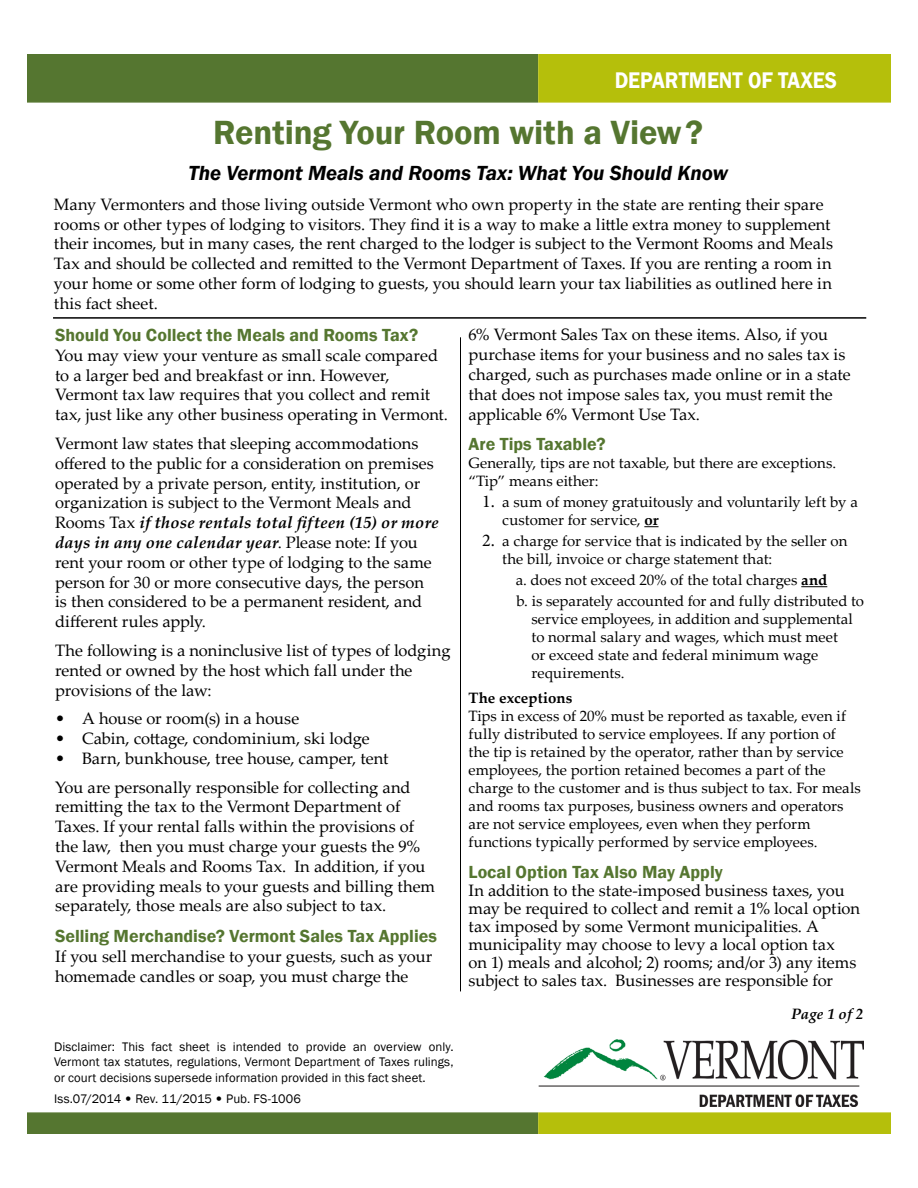
<style>
.page{position:relative;width:918px;height:1188px;background:#fff}
.page>*{position:absolute;margin:0;border:0;box-sizing:border-box;transform-origin:0 0}
.t1{font:600 34.5px "Franklin Gothic";letter-spacing:-.005em;color:#557630}
.t2{font:600 23.25px "Franklin Gothic";color:#fff;scale:.9 1}
.t3{font:italic 600 21px "Franklin Gothic";letter-spacing:-.005em;color:#000}
.t4{font:600 18px "Franklin Gothic";color:#557630}
.t5{font:16.5px/19.8px "Palatino Linotype";color:#000}
.t6{font:15px/18px "Palatino Linotype";color:#000}
.t7{font:700 15px "Palatino Linotype";letter-spacing:.005em;color:#000}
.t8{font:italic 700 15px "Palatino Linotype";letter-spacing:.005em;color:#000}
.t9{font:12.75px/15.3px "Franklin Gothic";letter-spacing:.005em;color:#000;text-align:justify}
.s1{font-weight:700;font-style:italic}
.s2{font-family:"Palatino Linotype"}
.s3{font-family:"Minion Pro";font-size:18px}
.s4{font-weight:700}
</style>
<div class="page">
<div style="left:27px;top:54px;width:511px;height:49px;background:#557630;border:2px solid #557630"></div>
<div style="left:538px;top:54px;width:353px;height:49px;background:#b5bf0b;border:2px solid #b5bf0b"></div>
<div style="left:27px;top:1112px;width:511px;height:22px;background:#557630;border:2px solid #557630"></div>
<div style="left:538px;top:1112px;width:353px;height:22px;background:#b5bf0b;border:2px solid #b5bf0b"></div>
<img style="left:538px;top:1039px;width:326px;height:67px">
<svg style="left:644px;top:526px;width:15px;height:1px"></svg>
<svg style="left:801px;top:586px;width:26px;height:1px"></svg>
<hr style="left:53px;top:317px;width:813px;height:2px;background:#000">
<hr style="left:460px;top:337px;width:1px;height:654px;background:#000">
<h2 class="t2" style="left:615px;top:66px;width:249px">DEPARTMENT OF TAXES</h2>
<h1 class="t1" style="left:213px;top:112px;width:491px">Renting Your Room with a View?</h1>
<p class="t3" style="left:189px;top:160px;width:541px">The Vermont Meals and Rooms Tax: What You Should Know</p>
<p class="t5" style="left:54px;top:194px;width:781px">Many Vermonters and those living outside Vermont who own property in the state are renting their spare rooms or other types of lodging to visitors. They find it is a way to make a little extra money to supplement their incomes, but in many cases, the rent charged to the lodger is subject to the Vermont Rooms and Meals Tax and should be collected and remitted to the Vermont Department of Taxes. If you are renting a room in your home or some other form of lodging to guests, you should learn your tax liabilities as outlined here in this fact sheet.</p>
<p class="t4" style="left:55px;top:324px;width:365px">Should You Collect the Meals and Rooms Tax?</p>
<p class="t5" style="left:55px;top:345px;width:394px">You may view your venture as small scale compared to a larger bed and breakfast or inn. However, Vermont tax law requires that you collect and remit tax, just like any other business operating in Vermont.</p>
<p class="t5" style="left:55px;top:433px;width:385px">Vermont law states that sleeping accommodations offered to the public for a consideration on premises operated by a private person, entity, institution, or organization is subject to the Vermont Meals and Rooms Tax <span class="s1">if those rentals total fifteen (15) or more days in any one calendar year</span>. Please note: If you rent your room or other type of lodging to the same person for 30 or more consecutive days, the person is then considered to be a permanent resident, and different rules apply.</p>
<p class="t5" style="left:55px;top:640px;width:397px">The following is a noninclusive list of types of lodging rented or owned by the host which fall under the provisions of the law:</p>
<p class="t5" style="left:55px;top:708px;width:246px">• A house or room(s) in a house</p>
<p class="t5" style="left:55px;top:728px;width:316px">• Cabin, cottage, condominium, ski lodge</p>
<p class="t5" style="left:55px;top:743px;width:357px;line-height:28.8px">• Barn, bunkhouse, tree house, camper, tent<br>You are personally responsible for collecting and</p>
<p class="t5" style="left:55px;top:796px;width:382px">remitting the tax to the Vermont Department of Taxes. If your rental falls within the provisions of the law, then you must charge your guests the 9% Vermont Meals and Rooms Tax. In addition, if you are providing meals to your guests and billing them separately, those meals are also subject to tax.</p>
<p class="t4" style="left:55px;top:925px;width:384px">Selling Merchandise? Vermont Sales Tax Applies</p>
<p class="t5" style="left:55px;top:946px;width:379px">If you sell merchandise to your guests, such as your homemade candles or soap, you must charge the</p>
<p class="t9" style="left:54px;top:1040px;width:401px">Disclaimer: This fact sheet is intended to provide an overview only.<br>Vermont tax statutes, regulations, Vermont Department of Taxes rulings, or court decisions supersede information provided in this fact sheet.</p>
<p class="t9" style="left:54px;top:1091px;width:248px">Iss.07/2014 <span class="s2">•</span> Rev. 11/2015 <span class="s2">•</span> Pub. FS-1006</p>
<p class="t5" style="left:469px;top:324px;width:384px">6% Vermont Sales Tax on these items. Also, if you purchase items for your business and no sales tax is charged, such as purchases made online or in a state that does not impose sales tax, you must remit the applicable 6% Vermont Use Tax.</p>
<p class="t4" style="left:469px;top:433px;width:139px">Are Tips Taxable?</p>
<p class="t6" style="left:469px;top:454px;width:369px">Generally, tips are not taxable, but there are exceptions. “Tip” means either:</p>
<p class="t6" style="left:502px;top:493px;width:357px;text-indent:-20px"><span class="s3">1.</span> a sum of money gratuitously and voluntarily left by a customer for service, <span class="s4">or</span></p>
<p class="t6" style="left:502px;top:532px;width:347px;text-indent:-20px"><span class="s3">2.</span> a charge for service that is indicated by the seller on the bill, invoice or charge statement that:</p>
<p class="t6" style="left:516px;top:569px;width:350px;line-height:21px">a. does not exceed 20% of the total charges <span class="s4">and<br></span>b. is separately accounted for and fully distributed to</p>
<p class="t6" style="left:532px;top:610px;width:323px">service employees, in addition and supplemental to normal salary and wages, which must meet or exceed state and federal minimum wage requirements.</p>
<p class="t7" style="left:469px;top:687px;width:105px">The exceptions</p>
<p class="t6" style="left:469px;top:706px;width:394px">Tips in excess of 20% must be reported as taxable, even if fully distributed to service employees. If any portion of<br>the tip is retained by the operator, rather than by service employees, the portion retained becomes a part of the charge to the customer and is thus subject to tax. For meals and rooms tax purposes, business owners and operators are not service employees, even when they perform functions typically performed by service employees.</p>
<p class="t4" style="left:469px;top:860px;width:256px">Local Option Tax Also May Apply</p>
<p class="t5" style="left:469px;top:880px;width:393px;line-height:18px">In addition to the state-imposed business taxes, you may be required to collect and remit a 1% local option tax imposed by some Vermont municipalities. A municipality may choose to levy a local option tax<br>on 1) meals and alcohol; 2) rooms; and/or 3) any items subject to sales tax. Businesses are responsible for</p>
<p class="t8" style="left:791px;top:1003px;width:74px">Page 1 of 2</p>
</div>
